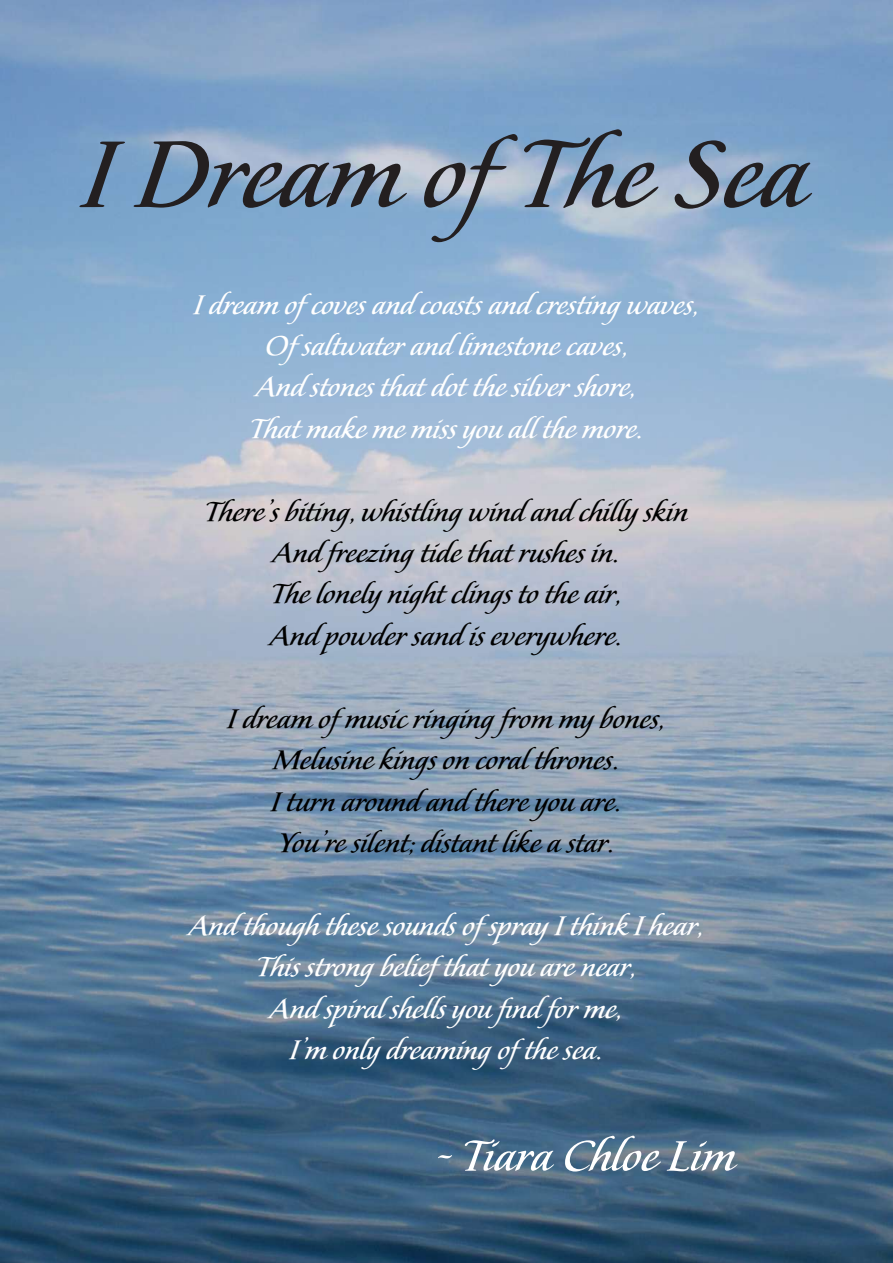
<style>
.page{position:relative;width:893px;height:1263px;background:#fff}
.page>*{position:absolute;margin:0;border:0;box-sizing:border-box;transform-origin:0 0}
.t1{font:120px "Florens LP Std";color:#231f20}
.t2{font:54px "Florens LP Std";color:#fff}
.t3{font:34.5px/41.4px "Florens LP Std";color:#fff;text-align:center}
.t4{font:34.5px/41.4px "Florens LP Std";color:#000;text-align:center}
</style>
<div class="page">
<img style="left:0;top:0;width:893px;height:1263px">
<h1 class="t1" style="left:84px;top:97px;width:727px">I Dream of The Sea</h1>
<p class="t3" style="left:194px;top:284px;width:506px">I dream of coves and coasts and cresting waves, Of saltwater and limestone caves,<br>And stones that dot the silver shore,<br>That make me miss you all the more.</p>
<p class="t4" style="left:205px;top:491px;width:485px">There’s biting, whistling wind and chilly skin And freezing tide that rushes in.<br>The lonely night clings to the air,<br>And powder sand is everywhere.</p>
<p class="t4" style="left:228px;top:698px;width:439px">I dream of music ringing from my bones, Melusine kings on coral thrones.<br>I turn around and there you are.<br>You’re silent; distant like a star.</p>
<p class="t3" style="left:189px;top:905px;width:516px">And though these sounds of spray I think I hear, This strong belief that you are near,<br>And spiral shells you find for me,<br>I’m only dreaming of the sea.</p>
<h2 class="t2" style="left:436px;top:1121px;width:301px">- Tiara Chloe Lim</h2>
</div>
